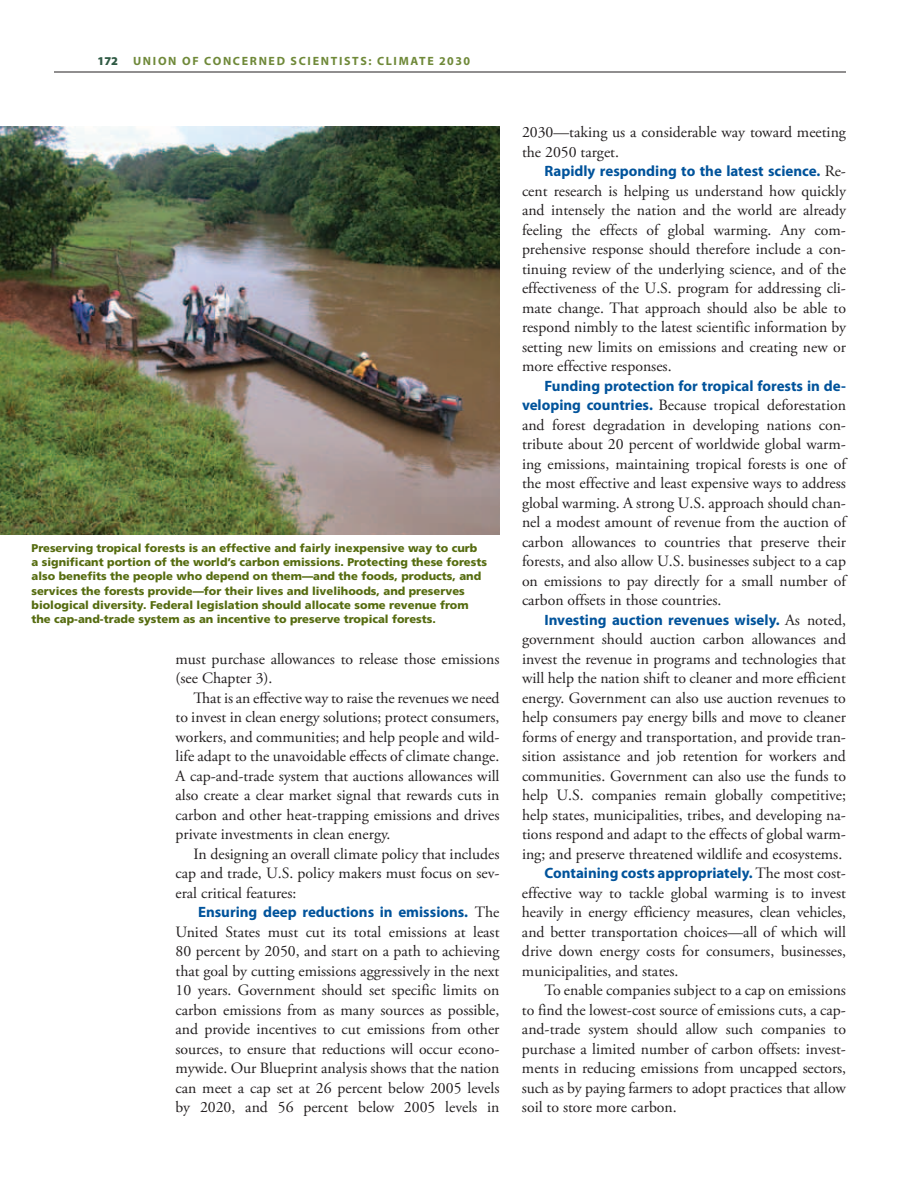
<style>
.page{position:relative;width:918px;height:1188px;background:#fff}
.page>*{position:absolute;margin:0;border:0;box-sizing:border-box;transform-origin:0 0}
.t1{font:15.75px/19.5px "Adobe Garamond Pro";color:#231f20;text-align:justify}
.t2{font:700 15px "Myriad Pro";color:#00539b}
.t3{font:700 12px "Myriad Pro";letter-spacing:.14em;color:#6f8939}
.t4{font:900 11.25px/14.2px "Frutiger";color:#566c10}
.s1{font-weight:900;color:#2f5a44}
.s2{font-family:"Adobe Garamond Pro";font-weight:400;font-size:15.75px;color:#231f20}
.s3{font-family:"Myriad Pro";font-weight:700;font-size:15px;color:#00539b}
</style>
<div class="page">
<hr style="left:54px;top:72px;width:792px;height:1px;background:#231f20">
<img style="left:0;top:126px;width:500px;height:408px">
<p class="t3" style="left:98px;top:53px;width:374px"><span class="s1">172</span> Union of Concerned Scientists: Climate 2030</p>
<p class="t4" style="left:32px;top:541px;width:457px">Preserving tropical forests is an effective and fairly inexpensive way to curb a significant portion of the world’s carbon emissions. Protecting these forests also benefits the people who depend on them—and the foods, products, and services the forests provide—for their lives and livelihoods, and preserves biological diversity. Federal legislation should allocate some revenue from the cap-and-trade system as an incentive to preserve tropical forests.</p>
<p class="t1" style="left:176px;top:650px;width:325px">must purchase allowances to release those emissions (see Chapter 3).</p>
<p class="t1" style="left:176px;top:689px;width:326px;text-indent:18px">That is an effective way to raise the revenues we need to invest in clean energy solutions; protect consumers, workers, and communities; and help people and wild&shy;life adapt to the unavoidable effects of climate change.<br>A cap-and-trade system that auctions allowances will also create a clear market signal that rewards cuts in carbon and other heat-trapping emissions and drives private investments in clean energy.</p>
<p class="t1" style="left:176px;top:845px;width:326px;text-indent:18px">In designing an overall climate policy that includes cap and trade, U.S. policy makers must focus on sev&shy;eral critical features:</p>
<p class="t2" style="left:198px;top:903px;width:303px">Ensuring deep reductions in emissions. <span class="s2">The</span></p>
<p class="t1" style="left:176px;top:923px;width:326px">United States must cut its total emissions at least 80 percent by 2050, and start on a path to achieving that goal by cutting emissions aggressively in the next 10 years. Government should set specific limits on carbon emissions from as many sources as possible, and provide incentives to cut emissions from other sources, to ensure that reductions will occur econo&shy;mywide. Our Blueprint analysis shows that the nation can meet a cap set at 26 percent below 2005 levels by 2020, and 56 percent below 2005 levels in</p>
<p class="t1" style="left:522px;top:123px;width:325px">2030—taking us a considerable way toward meeting the 2050 target.</p>
<p class="t2" style="left:544px;top:162px;width:303px">Rapidly responding to the latest science. <span class="s2">Re-</span></p>
<p class="t1" style="left:522px;top:182px;width:326px">cent research is helping us understand how quickly and intensely the nation and the world are already feeling the effects of global warming. Any com&shy;prehensive response should therefore include a con&shy;tinuing review of the underlying science, and of the effectiveness of the U.S. program for addressing cli&shy;mate change. That approach should also be able to respond nimbly to the latest scientific information by setting new limits on emissions and creating new or more effective responses.</p>
<p class="t2" style="left:544px;top:376px;width:303px">Funding protection for tropical forests in de-</p>
<p class="t1" style="left:522px;top:396px;width:326px"><span class="s3">veloping countries.</span> Because tropical deforestation and forest degradation in developing nations con&shy;tribute about 20 percent of worldwide global warm&shy;ing emissions, maintaining tropical forests is one of the most effective and least expensive ways to address global warming. A strong U.S. approach should chan&shy;nel a modest amount of revenue from the auction of carbon allowances to countries that preserve their forests, and also allow U.S. businesses subject to a cap on emissions to pay directly for a small number of carbon offsets in those countries.</p>
<p class="t2" style="left:544px;top:610px;width:303px">Investing auction revenues wisely. <span class="s2">As noted,</span></p>
<p class="t1" style="left:522px;top:630px;width:326px">government should auction carbon allowances and invest the revenue in programs and technologies that will help the nation shift to cleaner and more efficient energy. Government can also use auction revenues to help consumers pay energy bills and move to cleaner forms of energy and transportation, and provide tran&shy;sition assistance and job retention for workers and communities. Government can also use the funds to help U.S. companies remain globally competitive; help states, municipalities, tribes, and developing na&shy;tions respond and adapt to the effects of global warm&shy;ing; and preserve threatened wildlife and ecosystems.</p>
<p class="t2" style="left:544px;top:864px;width:303px">Containing costs appropriately. <span class="s2">The most cost-</span></p>
<p class="t1" style="left:522px;top:884px;width:326px">effective way to tackle global warming is to invest heavily in energy efficiency measures, clean vehicles, and better transportation choices—all of which will drive down energy costs for consumers, businesses, municipalities, and states.</p>
<p class="t1" style="left:522px;top:981px;width:326px;text-indent:23px">To enable companies subject to a cap on emissions to find the lowest-cost source of emissions cuts, a cap&shy;and-trade system should allow such companies to purchase a limited number of carbon offsets: invest&shy;ments in reducing emissions from uncapped sectors, such as by paying farmers to adopt practices that allow soil to store more carbon.</p>
</div>
